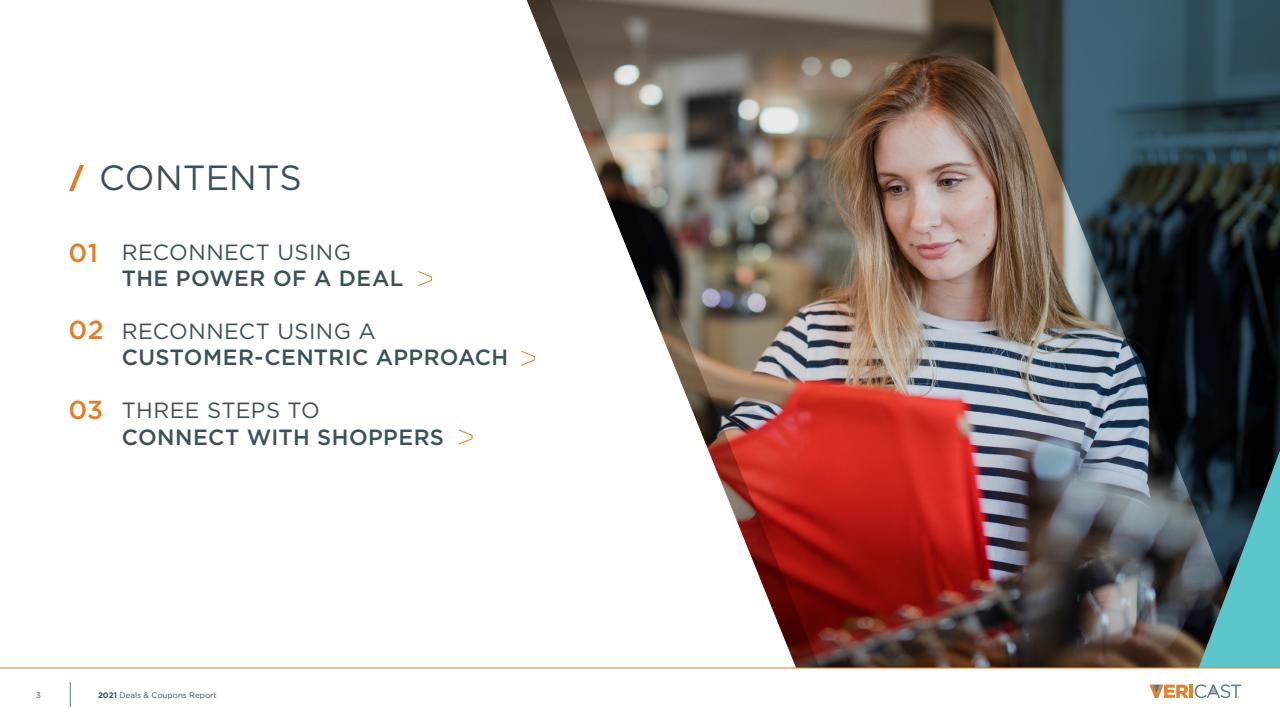
<style>
.page{position:relative;width:1280px;height:720px;background:#fff}
.page>*{position:absolute;margin:0;border:0;box-sizing:border-box;transform-origin:0 0}
.t1{font:35px "Gotham";letter-spacing:.005em;color:#3c5059}
.t2{font:500 26px "Gotham";color:#e77c22}
.t3{font:500 22px "Gotham";letter-spacing:.015em;color:#3c5059}
.t4{font:22px "Gotham";letter-spacing:.02em;color:#3c5059}
.t5{font:8px "Gotham";color:#3c5059}
.s1{font-weight:700}
</style>
<div class="page">
<img style="left:855px;top:0;width:119px;height:668px">
<img style="left:974px;top:0;width:306px;height:668px">
<svg style="left:418px;top:271px;width:14px;height:15px"></svg>
<svg style="left:458px;top:429px;width:15px;height:16px"></svg>
<svg style="left:69px;top:166px;width:15px;height:25px"></svg>
<svg style="left:1130px;top:91px;width:150px;height:577px;background:#293b40"></svg>
<img style="left:508px;top:0;width:347px;height:668px">
<svg style="left:1149px;top:684px;width:92px;height:14px"></svg>
<hr style="left:0;top:668px;width:1280px;height:1px;background:#e77c22">
<svg style="left:70px;top:682px;width:1px;height:25px"></svg>
<h1 class="t1" style="left:99px;top:155px;width:204px">CONTENTS</h1>
<p class="t2" style="left:68px;top:235px;width:31px">01</p>
<p class="t2" style="left:68px;top:312px;width:37px">02</p>
<p class="t2" style="left:68px;top:393px;width:36px">03</p>
<p class="t4" style="left:122px;top:238px;width:231px">RECONNECT USING</p>
<p class="t3" style="left:122px;top:264px;width:283px">THE POWER OF A DEAL</p>
<p class="t4" style="left:122px;top:317px;width:255px">RECONNECT USING A</p>
<p class="t3" style="left:122px;top:343px;width:388px">CUSTOMER-CENTRIC APPROACH</p>
<p class="t4" style="left:122px;top:396px;width:199px">THREE STEPS TO</p>
<p class="t3" style="left:122px;top:422px;width:324px">CONNECT WITH SHOPPERS</p>
<p class="t5" style="left:36px;top:690px;width:6px">3</p>
<p class="t5" style="left:98px;top:690px;width:120px"><span class="s1">2021</span> Deals &amp; Coupons Report</p>
</div>
